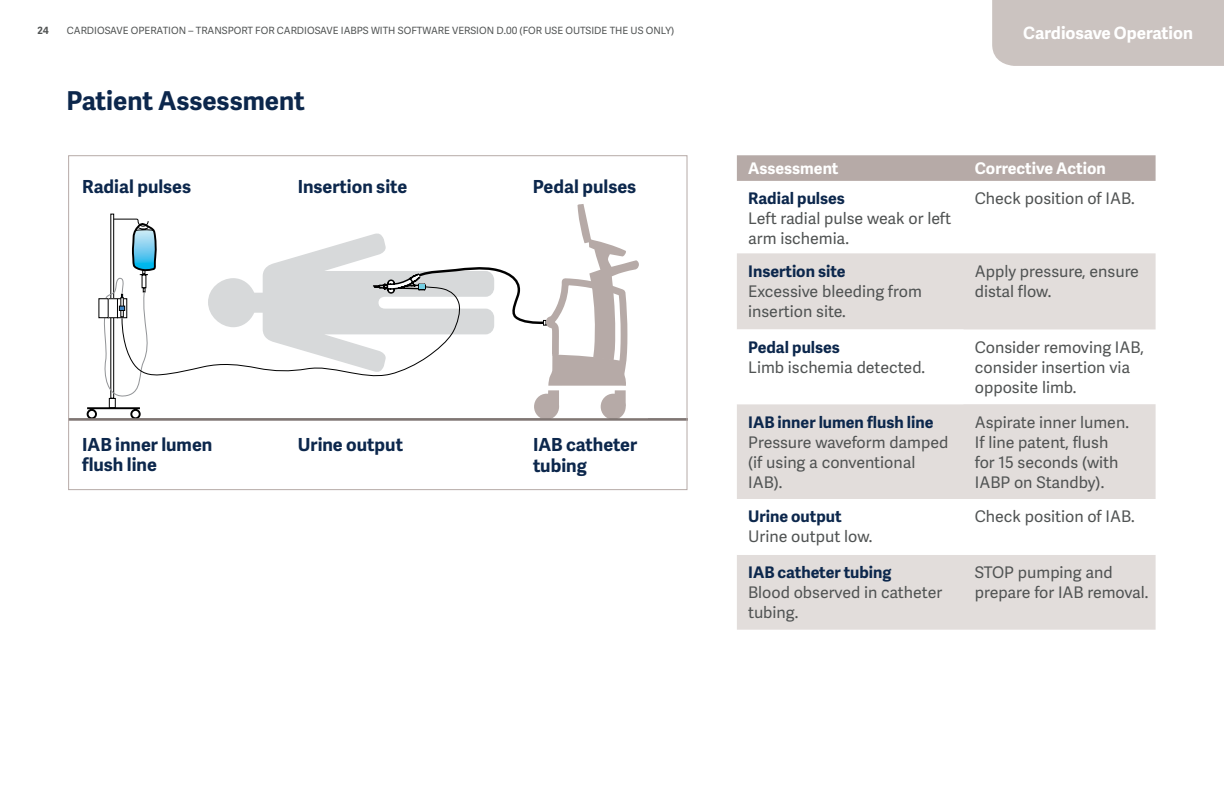
<style>
.page{position:relative;width:1224px;height:792px;background:#fff}
.page>*{position:absolute;margin:0;border:0;box-sizing:border-box;transform-origin:0 0}
.t1{font:700 26px "Adelle Sans";color:#0c274c}
.t2{font:700 18px/20px "Adelle Sans";color:#0c274c}
.t3{font:700 17px "Adelle Sans";color:#fff}
.t4{font:16px/20px "Adelle Sans";color:#505353}
.t5{font:700 16px "Adelle Sans";color:#0c274c}
.t6{font:700 16px "Adelle Sans";color:#fff}
.t7{font:10px "Adelle Sans";color:#505353}
.t8{font:700 10px "Adelle Sans";color:#505353}
</style>
<div class="page">
<svg style="left:86px;top:204px;width:553px;height:214px"></svg>
<hr style="left:69px;top:418px;width:618px;height:3px;background:#807673">
<svg style="left:737px;top:155px;width:419px;height:26px;background:#b7aba8"></svg>
<div style="left:737px;top:253px;width:419px;height:377px;background:#e2dddb"></div>
<svg style="left:737px;top:329px;width:419px;height:226px"></svg>
<div style="left:992px;top:0;width:232px;height:66px;background:#cbc3c0"></div>
<p class="t8" style="left:37px;top:24px;width:13px">24</p>
<p class="t7" style="left:67px;top:24px;width:609px">CARDIOSAVE OPERATION – TRANSPORT FOR CARDIOSAVE IABPS WITH SOFTWARE VERSION D.00 (FOR USE OUTSIDE THE US ONLY)</p>
<h1 class="t1" style="left:67px;top:82px;width:240px">Patient Assessment</h1>
<p class="t2" style="left:82px;top:176px;width:110px">Radial pulses</p>
<p class="t2" style="left:298px;top:176px;width:111px">Insertion site</p>
<p class="t2" style="left:533px;top:176px;width:105px">Pedal pulses</p>
<p class="t2" style="left:82px;top:434px;width:132px">IAB inner lumen flush line</p>
<p class="t2" style="left:533px;top:433px;width:106px;line-height:21.6px">IAB catheter tubing</p>
<p class="t2" style="left:298px;top:434px;width:107px">Urine output</p>
<p class="t3" style="left:1023px;top:21px;width:171px">Cardiosave Operation</p>
<p class="t6" style="left:748px;top:157px;width:92px">Assessment</p>
<p class="t6" style="left:975px;top:157px;width:132px">Corrective Action</p>
<p class="t5" style="left:748px;top:187px;width:98px">Radial pulses</p>
<p class="t4" style="left:748px;top:208px;width:205px">Left radial pulse weak or left arm ischemia.</p>
<p class="t4" style="left:975px;top:188px;width:161px">Check position of IAB.</p>
<p class="t5" style="left:748px;top:259px;width:99px">Insertion site</p>
<p class="t4" style="left:748px;top:281px;width:175px">Excessive bleeding from insertion site.</p>
<p class="t5" style="left:748px;top:335px;width:93px">Pedal pulses</p>
<p class="t4" style="left:748px;top:357px;width:179px">Limb ischemia detected.</p>
<p class="t5" style="left:748px;top:410px;width:187px">IAB inner lumen flush line</p>
<p class="t4" style="left:748px;top:431px;width:202px">Pressure waveform damped (if using a conventional<br>IAB).</p>
<p class="t5" style="left:748px;top:505px;width:95px">Urine output</p>
<p class="t4" style="left:748px;top:526px;width:126px">Urine output low.</p>
<p class="t5" style="left:748px;top:561px;width:145px">IAB catheter tubing</p>
<p class="t4" style="left:748px;top:582px;width:196px">Blood observed in catheter tubing.</p>
<p class="t4" style="left:975px;top:261px;width:166px">Apply pressure, ensure distal flow.</p>
<p class="t4" style="left:975px;top:337px;width:171px">Consider removing IAB, consider insertion via opposite limb.</p>
<p class="t4" style="left:975px;top:411px;width:156px">Aspirate inner lumen.<br>If line patent, flush for 15 seconds (with<br>IABP on Standby).</p>
<p class="t4" style="left:975px;top:506px;width:161px">Check position of IAB.</p>
<p class="t4" style="left:975px;top:562px;width:175px">STOP pumping and prepare for IAB removal.</p>
</div>
